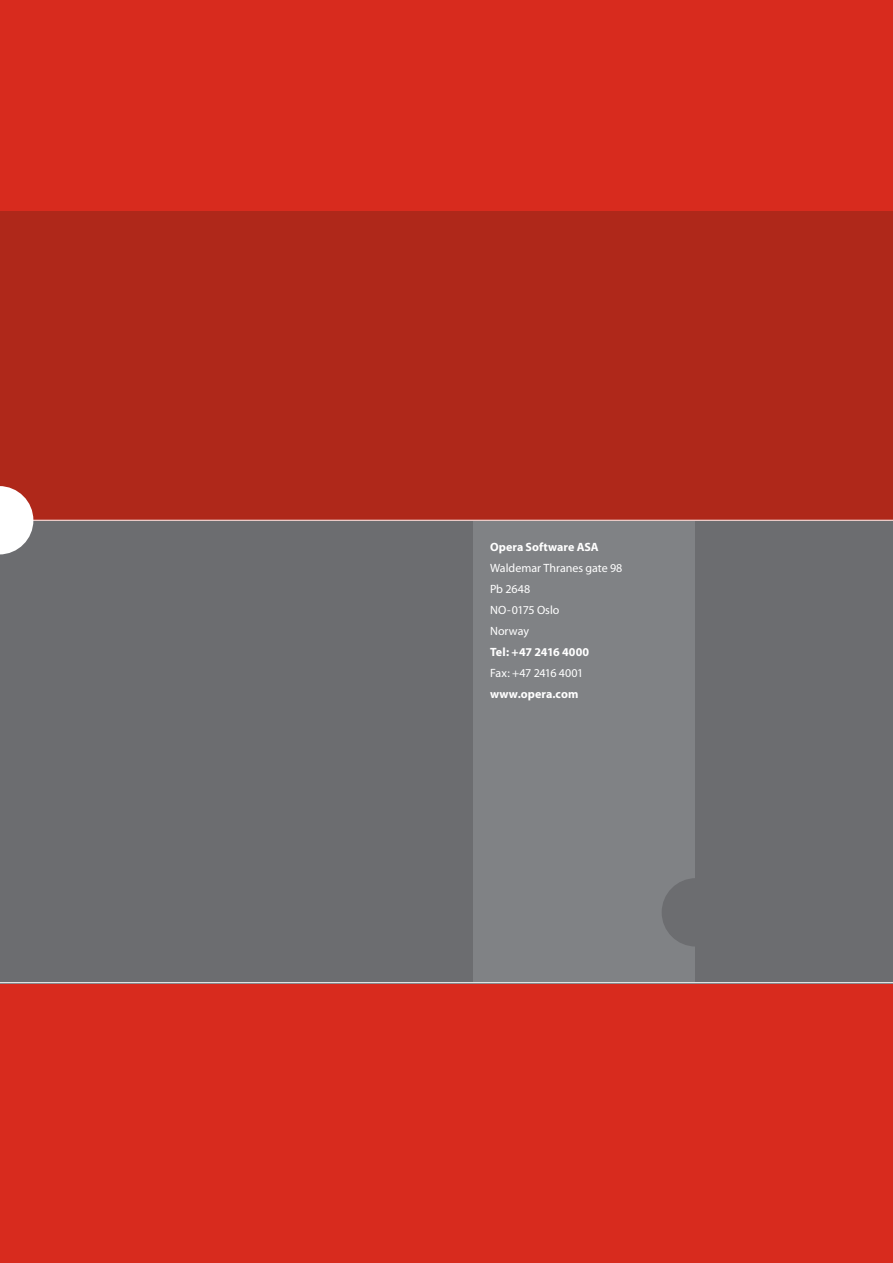
<style>
.page{position:relative;width:893px;height:1263px;background:#d82b1e}
.page>*{position:absolute;margin:0;border:0;box-sizing:border-box;transform-origin:0 0}
.t1{font:700 12px "Myriad";letter-spacing:.005em;color:#fff}
.t2{font:12px/21px "Myriad";color:#fff}
.t3{font:12px "Myriad";letter-spacing:-.035em;color:#fff}
</style>
<div class="page">
<div style="left:0;top:412px;width:893px;height:571px;background:#6c6d70"></div>
<div style="left:473px;top:520px;width:221px;height:461px;background:#808285"></div>
<div style="left:0;top:211px;width:893px;height:309px;background:#af281a"></div>
<hr style="left:0;top:520px;width:893px;height:1px;background:#fff">
<svg style="left:0;top:486px;width:33px;height:68px"></svg>
<hr style="left:0;top:982px;width:893px;height:1px;background:#fff">
<div style="left:662px;top:878px;width:68px;height:68px;background:#6c6d70;border-radius:50%"></div>
<p class="t1" style="left:490px;top:541px;width:110px">Opera Software ASA</p>
<p class="t2" style="left:490px;top:558px;width:134px">Waldemar Thranes gate 98<br>Pb 2648<br>NO-0175 Oslo<br>Norway</p>
<p class="t1" style="left:490px;top:646px;width:101px">Tel: +47 2416 4000</p>
<p class="t3" style="left:490px;top:667px;width:95px">Fax: +47 2416 4001</p>
<p class="t1" style="left:490px;top:688px;width:90px">www.opera.com</p>
</div>
